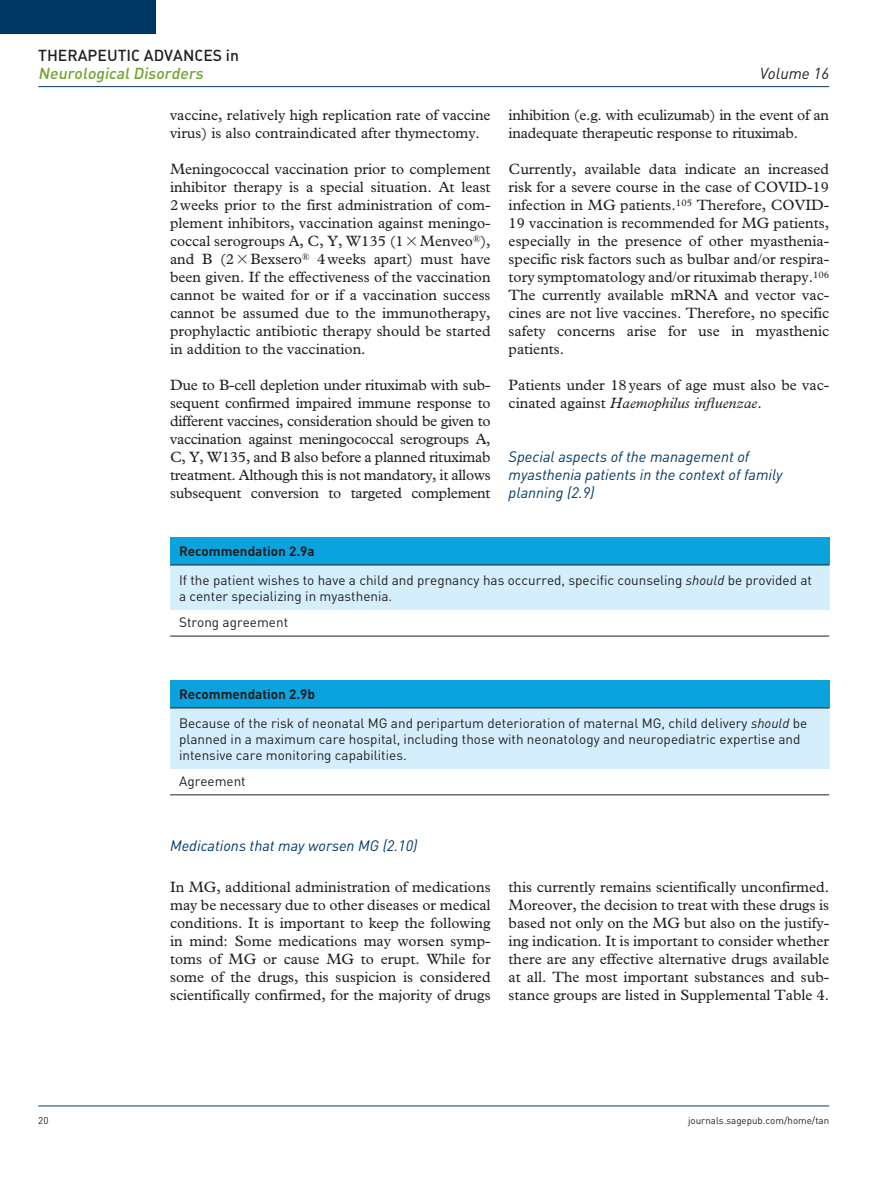
<style>
.page{position:relative;width:893px;height:1191px;background:#fff}
.page>*{position:absolute;margin:0;border:0;box-sizing:border-box;transform-origin:0 0}
.t1{font:15.75px "DIN Medium Alternate";color:#231f20}
.t2{font:italic 15.75px "DIN Medium Alternate";color:#71a332}
.t3{font:italic 15.75px "DIN";color:#231f20}
.t4{font:15px/18px "Plantin Std";color:#231f20;text-align:justify}
.t5{font:italic 15px/18px "DIN";color:#003865}
.t6{font:13.5px/29.4px "DIN";color:#231f20}
.t7{font:9.75px "DIN";color:#231f20}
.s1{font-style:italic}
.s2{font-weight:700}
</style>
<div class="page">
<hr style="left:38px;top:86px;width:791px;height:1px;background:#003865">
<hr style="left:38px;top:1105px;width:791px;height:1px;background:#003865">
<div style="left:0;top:0;width:155px;height:34px;background:#003865"></div>
<div style="left:170px;top:537px;width:659px;height:28px;background:#0aa3de"></div>
<div style="left:170px;top:565px;width:659px;height:45px;background:#d4effb"></div>
<hr style="left:170px;top:564px;width:659px;height:1px;background:#231f20">
<hr style="left:170px;top:635px;width:659px;height:1px;background:#231f20">
<div style="left:170px;top:680px;width:659px;height:28px;background:#0aa3de"></div>
<div style="left:170px;top:708px;width:659px;height:61px;background:#d4effb"></div>
<hr style="left:170px;top:707px;width:659px;height:1px;background:#231f20">
<hr style="left:170px;top:794px;width:659px;height:1px;background:#231f20">
<p class="t1" style="left:38px;top:45px;width:202px">THERAPEUTIC ADVANCES IN</p>
<p class="t2" style="left:38px;top:63px;width:169px">NeurologicalDisorders</p>
<p class="t3" style="left:760px;top:63px;width:71px">Volume 16</p>
<p class="t4" style="left:170px;top:106px;width:322px">vaccine, relatively high replication rate of vaccine virus) is also contraindicated after thymectomy.</p>
<p class="t4" style="left:170px;top:160px;width:322px">Meningococcal vaccination prior to complement inhibitor therapy is a special situation. At least 2weeks prior to the first administration of com&shy;plement inhibitors, vaccination against meningo&shy;coccal serogroups A, C, Y, W135 (1 Menveo<sup>®</sup>), and B (2 Bexsero<sup>®</sup> 4weeks apart) must have been given. If the effectiveness of the vaccination cannot be waited for or if a vaccination success cannot be assumed due to the immunotherapy, prophylactic antibiotic therapy should be started in addition to the vaccination.</p>
<p class="t4" style="left:170px;top:376px;width:322px">Due to B-cell depletion under rituximab with sub&shy;sequent confirmed impaired immune response to different vaccines, consideration should be given to vaccination against meningococcal serogroups A, C, Y, W135, and B also before a planned rituximab treatment. Although this is not mandatory, it allows subsequent conversion to targeted complement</p>
<p class="t4" style="left:509px;top:106px;width:322px">inhibition (e.g. with eculizumab) in the event of an inadequate therapeutic response to rituximab.</p>
<p class="t4" style="left:509px;top:160px;width:322px">Currently, available data indicate an increased risk for a severe course in the case of COVID-19 infection in MG patients.<sup>105</sup> Therefore, COVID-19 vaccination is recommended for MG patients, especially in the presence of other myasthenia&shy;specific risk factors such as bulbar and/or respira&shy;tory symptomatology and/or rituximab therapy.<sup>106<br></sup>The currently available mRNA and vector vac&shy;cines are not live vaccines. Therefore, no specific safety concerns arise for use in myasthenic patients.</p>
<p class="t4" style="left:509px;top:376px;width:322px">Patients under 18years of age must also be vac&shy;cinated against <span class="s1">Haemophilus influenzae</span>.</p>
<p class="t5" style="left:509px;top:447px;width:275px">Special aspects of the management of myasthenia patients in the context of family planning (2.9)</p>
<p class="t6" style="left:179px;top:536px;width:634px"><span class="s2">Recommendation 2.9a<br></span>If the patient wishes to have a child and pregnancy has occurred, specific counseling <span class="s1">should</span> be provided at</p>
<p class="t6" style="left:179px;top:583px;width:215px;line-height:26px">a center specializing in myasthenia.<br>Strong agreement</p>
<p class="t6" style="left:179px;top:679px;width:630px"><span class="s2">Recommendation 2.9b<br></span>Because of the risk of neonatal MG and peripartum deterioration of maternal MG, child delivery <span class="s1">should</span> be</p>
<p class="t6" style="left:179px;top:731px;width:623px;line-height:15.8px">planned in a maximum care hospital, including those with neonatology and neuropediatric expertise and intensive care monitoring capabilities.</p>
<p class="t6" style="left:179px;top:766px;width:68px">Agreement</p>
<p class="t5" style="left:170px;top:836px;width:249px">Medications that may worsen MG (2.10)</p>
<p class="t4" style="left:170px;top:878px;width:322px">In MG, additional administration of medications may be necessary due to other diseases or medical conditions. It is important to keep the following in mind: Some medications may worsen symp&shy;toms of MG or cause MG to erupt. While for some of the drugs, this suspicion is considered scientifically confirmed, for the majority of drugs</p>
<p class="t4" style="left:509px;top:878px;width:322px">this currently remains scientifically unconfirmed.<br>Moreover, the decision to treat with these drugs is based not only on the MG but also on the justify&shy;ing indication. It is important to consider whether there are any effective alternative drugs available at all. The most important substances and sub&shy;stance groups are listed in Supplemental Table 4.</p>
<p class="t7" style="left:38px;top:1114px;width:12px">20</p>
<p class="t7" style="left:688px;top:1114px;width:143px">journals.sagepub.com/home/tan</p>
</div>
